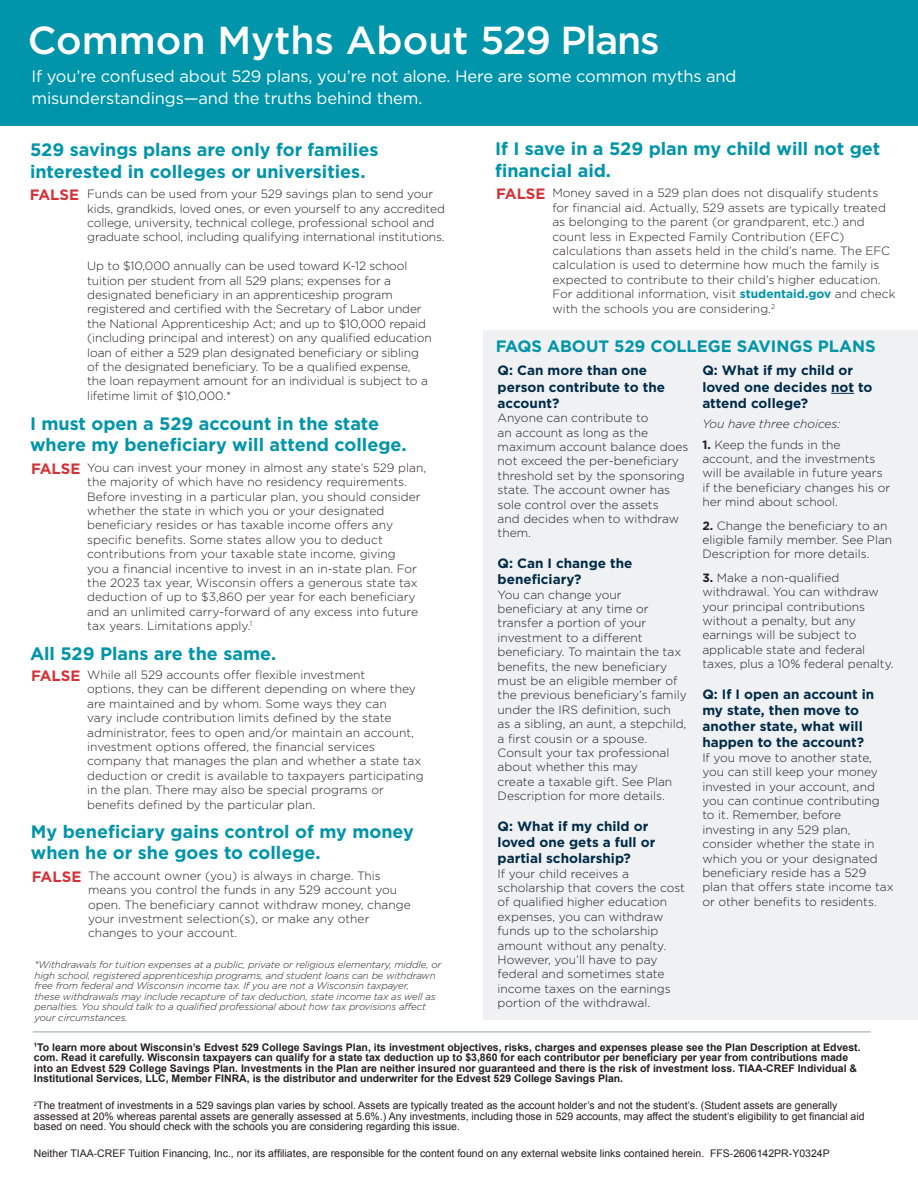
<style>
.page{position:relative;width:918px;height:1188px;background:#fff}
.page>*{position:absolute;margin:0;border:0;box-sizing:border-box;transform-origin:0 0}
.t1{font:500 39px "Gotham";color:#fff}
.t2{font:700 18px/21.6px "Gotham";color:#0095aa}
.t3{font:16.5px/22.5px "Gotham";letter-spacing:-.01em;color:#fff}
.t4{font:700 16.5px "Gotham";color:#0095aa}
.t5{font:700 15px "Gotham";color:#d43238}
.t6{font:700 13.5px/16.2px "Gotham";color:#002b49}
.t7{font:300 12px/14.4px "Gotham";color:#231f20}
.t8{font:italic 300 12px "Gotham";color:#231f20}
.t9{font:10.5px/10.5px "Arial";color:#231f20}
.t10{font:700 10.5px/10.5px "Arial";color:#231f20}
.t11{font:italic 300 9.75px/10.5px "Gotham";letter-spacing:-.01em;color:#231f20}
.s1{font-weight:700;color:#0095aa}
.s2{font-weight:700}
</style>
<div class="page">
<div style="left:0;top:0;width:918px;height:125px;background:#0095aa"></div>
<div style="left:484px;top:330px;width:434px;height:690px;background:#eff1f2"></div>
<svg style="left:831px;top:393px;width:23px;height:1px"></svg>
<hr style="left:33px;top:1032px;width:838px;height:1px;background:#97a3ae">
<p class="t1" style="left:28px;top:18px;width:633px">Common Myths About 529 Plans</p>
<p class="t3" style="left:32px;top:65px;width:706px">If you’re confused about 529 plans, you’re not alone. Here are some common myths and misunderstandings—and the truths behind them.</p>
<p class="t2" style="left:30px;top:138px;width:350px">529 savings plans are only for families interested in colleges or universities.</p>
<p class="t5" style="left:30px;top:186px;width:51px">FALSE</p>
<p class="t7" style="left:87px;top:187px;width:359px">Funds can be used from your 529 savings plan to send your kids, grandkids, loved ones, or even yourself to any accredited college, university, technical college, professional school and graduate school, including qualifying international institutions.</p>
<p class="t7" style="left:87px;top:259px;width:346px">Up to $10,000 annually can be used toward K-12 school tuition per student from all 529 plans; expenses for a designated beneficiary in an apprenticeship program registered and certified with the Secretary of Labor under the National Apprenticeship Act; and up to $10,000 repaid (including principal and interest) on any qualified education loan of either a 529 plan designated beneficiary or sibling of the designated beneficiary. To be a qualified expense, the loan repayment amount for an individual is subject to a lifetime limit of $10,000.*</p>
<p class="t2" style="left:30px;top:412px;width:378px">I must open a 529 account in the state where my beneficiary will attend college.</p>
<p class="t7" style="left:87px;top:460px;width:340px">You can invest your money in almost any state’s 529 plan, the majority of which have no residency requirements.<br>Before investing in a particular plan, you should consider whether the state in which you or your designated beneficiary resides or has taxable income offers any specific benefits. Some states allow you to deduct contributions from your taxable state income, giving<br>you a financial incentive to invest in an in-state plan. For the 2023 tax year, Wisconsin offers a generous state tax deduction of up to $3,860 per year for each beneficiary and an unlimited carry-forward of any excess into future tax years. Limitations apply.<sup>1</sup></p>
<p class="t7" style="left:87px;top:667px;width:338px">While all 529 accounts offer flexible investment<br>options, they can be different depending on where they are maintained and by whom. Some ways they can<br>vary include contribution limits defined by the state administrator, fees to open and/or maintain an account, investment options offered, the financial services company that manages the plan and whether a state tax deduction or credit is available to taxpayers participating in the plan. There may also be special programs or benefits defined by the particular plan.</p>
<p class="t5" style="left:31px;top:460px;width:51px">FALSE</p>
<p class="t2" style="left:30px;top:643px;width:248px">All 529 Plans are the same.</p>
<p class="t5" style="left:31px;top:667px;width:51px">FALSE</p>
<p class="t2" style="left:31px;top:820px;width:385px">My beneficiary gains control of my money when he or she goes to college.</p>
<p class="t5" style="left:32px;top:868px;width:51px">FALSE</p>
<p class="t7" style="left:88px;top:868px;width:324px">The account owner (you) is always in charge. This means you control the funds in any 529 account you open. The beneficiary cannot withdraw money, change your investment selection(s), or make any other changes to your account.</p>
<p class="t11" style="left:35px;top:960px;width:408px">*Withdrawals for tuition expenses at a public, private or religious elementary, middle, or high school, registered apprenticeship programs, and student loans can be withdrawn free from federal and Wisconsin income tax. If you are not a Wisconsin taxpayer,<br>these withdrawals may include recapture of tax deduction, state income tax as well as penalties. You should talk to a qualified professional about how tax provisions affect your circumstances.</p>
<p class="t2" style="left:495px;top:138px;width:387px">If I save in a 529 plan my child will not get financial aid.</p>
<p class="t5" style="left:496px;top:185px;width:51px">FALSE</p>
<p class="t7" style="left:552px;top:186px;width:345px">Money saved in a 529 plan does not disqualify students for financial aid. Actually, 529 assets are typically treated as belonging to the parent (or grandparent, etc.) and count less in Expected Family Contribution (EFC) calculations than assets held in the child’s name. The EFC calculation is used to determine how much the family is expected to contribute to their child’s higher education.<br>For additional information, visit <span class="s1">studentaid.gov</span> and check with the schools you are considering.<sup>2</sup></p>
<p class="t4" style="left:496px;top:336px;width:382px">FAQS ABOUT 529 COLLEGE SAVINGS PLANS</p>
<p class="t6" style="left:498px;top:362px;width:169px">Q: Can more than one person contribute to the account?</p>
<p class="t7" style="left:498px;top:411px;width:192px">Anyone can contribute to<br>an account as long as the maximum account balance does not exceed the per-beneficiary threshold set by the sponsoring state. The account owner has sole control over the assets<br>and decides when to withdraw them.</p>
<p class="t6" style="left:498px;top:555px;width:136px">Q: Can I change the beneficiary?</p>
<p class="t7" style="left:498px;top:587px;width:191px">You can change your beneficiary at any time or transfer a portion of your investment to a different beneficiary. To maintain the tax benefits, the new beneficiary must be an eligible member of the previous beneficiary’s family under the IRS definition, such as a sibling, an aunt, a stepchild, a first cousin or a spouse.<br>Consult your tax professional about whether this may<br>create a taxable gift. See Plan<br>Description for more details.</p>
<p class="t6" style="left:498px;top:818px;width:159px">Q: What if my child or loved one gets a full or partial scholarship?</p>
<p class="t7" style="left:498px;top:866px;width:189px">If your child receives a scholarship that covers the cost of qualified higher education expenses, you can withdraw funds up to the scholarship amount without any penalty.<br>However, you’ll have to pay federal and sometimes state income taxes on the earnings portion of the withdrawal.</p>
<p class="t6" style="left:702px;top:362px;width:172px">Q: What if my child or loved one decides not to attend college?</p>
<p class="t8" style="left:702px;top:417px;width:140px">You have three choices:</p>
<p class="t7" style="left:702px;top:437px;width:189px"><span class="s2">1.</span> Keep the funds in the account, and the investments will be available in future years if the beneficiary changes his or her mind about school.</p>
<p class="t7" style="left:702px;top:518px;width:191px"><span class="s2">2.</span> Change the beneficiary to an eligible family member. See Plan<br>Description for more details.</p>
<p class="t7" style="left:702px;top:570px;width:193px"><span class="s2">3.</span> Make a non-qualified withdrawal. You can withdraw your principal contributions without a penalty, but any earnings will be subject to applicable state and federal taxes, plus a 10% federal penalty.</p>
<p class="t6" style="left:702px;top:686px;width:174px">Q: If I open an account in my state, then move to another state, what will happen to the account?</p>
<p class="t7" style="left:702px;top:750px;width:193px">If you move to another state, you can still keep your money invested in your account, and you can continue contributing to it. Remember, before investing in any 529 plan, consider whether the state in which you or your designated beneficiary reside has a 529 plan that offers state income tax or other benefits to residents.</p>
<p class="t10" style="left:34px;top:1042px;width:828px"><sup>1</sup>To learn more about Wisconsin’s Edvest 529 College Savings Plan, its investment objectives, risks, charges and expenses please see the Plan Description at Edvest. com. Read it carefully. Wisconsin taxpayers can qualify for a state tax deduction up to $3,860 for each contributor per beneficiary per year from contributions made into an Edvest 529 College Savings Plan. Investments in the Plan are neither insured nor guaranteed and there is the risk of investment loss. TIAA-CREF Individual &amp; Institutional Services, LLC, Member FINRA, is the distributor and underwriter for the Edvest 529 College Savings Plan.</p>
<p class="t9" style="left:34px;top:1101px;width:832px"><sup>2</sup>The treatment of investments in a 529 savings plan varies by school. Assets are typically treated as the account holder’s and not the student’s. (Student assets are generally assessed at 20% whereas parental assets are generally assessed at 5.6%.) Any investments, including those in 529 accounts, may affect the student’s eligibility to get financial aid based on need. You should check with the schools you are considering regarding this issue.</p>
<p class="t9" style="left:34px;top:1149px;width:797px">Neither TIAA-CREF Tuition Financing, Inc., nor its affiliates, are responsible for the content found on any external website links contained herein. FFS-2606142PR-Y0324P</p>
</div>
